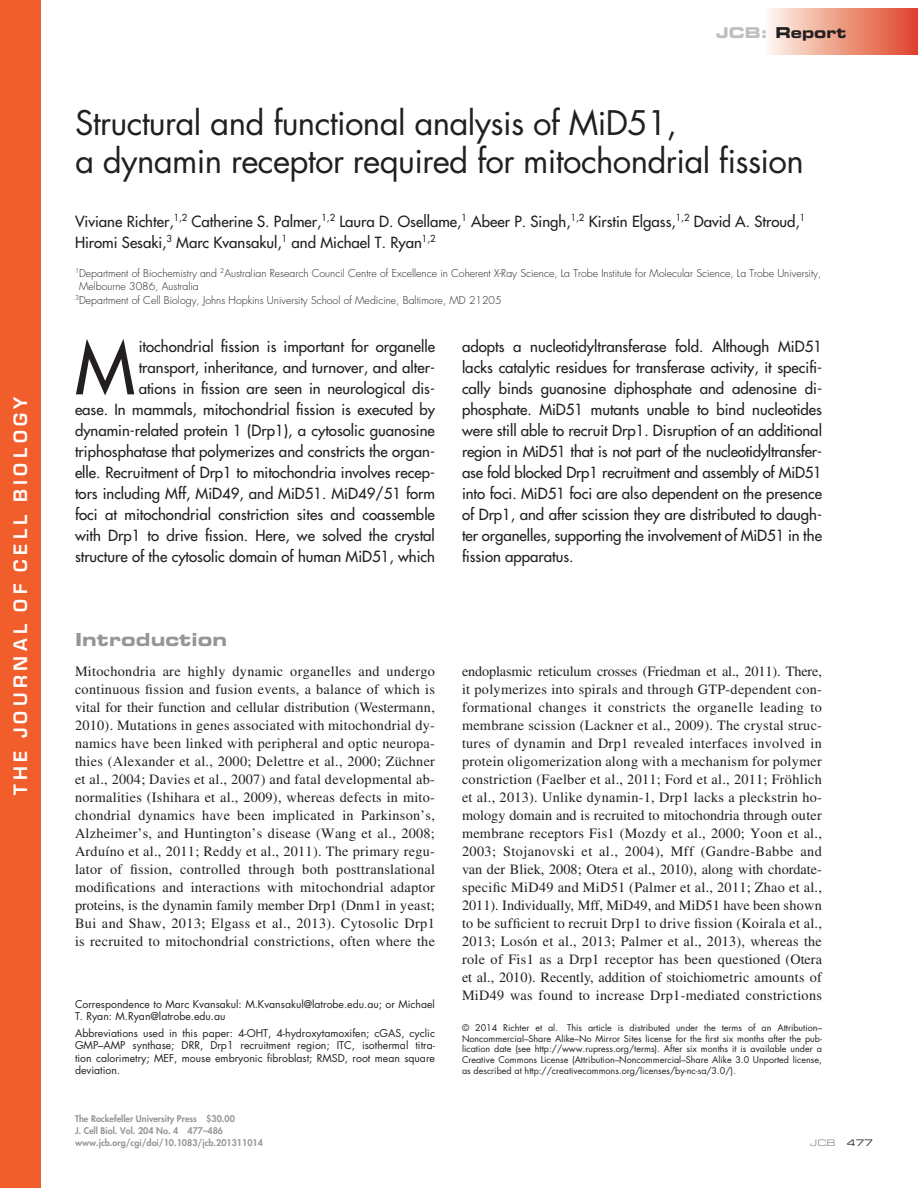
<style>
.page{position:relative;width:918px;height:1188px;background:#fff}
.page>*{position:absolute;margin:0;border:0;box-sizing:border-box;transform-origin:0 0}
.t1{font:500 70.65px "Futura Std";color:#231f20}
.t2{font:33px/38.2px "Futura Std";letter-spacing:-.02em;color:#231f20}
.t3{font:600 18px "Eurostile";letter-spacing:.25em;color:#fff}
.t4{font:18px "Eurostile LT Std Bold Ex 2";letter-spacing:.005em;color:#949698}
.t5{font:500 15px/21px "Futura Std";color:#231f20;text-align:right}
.t6{font:15px "Eurostile LT Std Bold Ex 2";color:#231f20}
.t7{font:14.25px/18px "Times LT Std";letter-spacing:.02em;color:#231f20;text-align:justify}
.t8{font:10.5px/12.3px "Futura Std";color:#231f20}
.t9{font:300 10.5px "Futura Std";color:#231f20}
.t10{font:9px/10.8px "Futura Std";color:#231f20;text-align:justify}
.t11{font:800 9px/12px "Futura Std";color:#949698}
.t12{font:9px "Eurostile LT Std Ex 2";color:#949698}
.t13{font:9px "Eurostile LT Std Ex 2";color:#231f20}
.s1{color:#bcbec0}
</style>
<div class="page">
<div style="left:763px;top:8px;width:155px;height:47px;background:linear-gradient(to right,#fefaef,#de4225)"></div>
<div style="left:0;top:0;width:40px;height:1188px;background:#f15d2b"></div>
<p class="t3" style="left:13px;top:795px;width:400px;rotate:-90deg">THE JOURNAL OF CELL BIOLOGY</p>
<p class="t6" style="left:716px;top:22px;width:132px"><span class="s1">JCB:</span> Report</p>
<h2 class="t2" style="left:75px;top:104px;width:730px">Structural and functional analysis of MiD51,<br>a dynamin receptor required for mitochondrial fission</h2>
<p class="t5" style="left:75px;top:212px;width:732px;text-align:left">Viviane Richter,<sup>1,2</sup> Catherine S. Palmer,<sup>1,2</sup> Laura D. Osellame,<sup>1</sup> Abeer P. Singh,<sup>1,2</sup> Kirstin Elgass,<sup>1,2</sup> David A. Stroud,<sup>1<br></sup>Hiromi Sesaki,<sup>3</sup> Marc Kvansakul,<sup>1</sup> and Michael T. Ryan<sup>1,2</sup></p>
<p class="t9" style="left:75px;top:267px;width:748px"><sup>1</sup>Department of Biochemistry and <sup>2</sup>Australian Research Council Centre of Excellence in Coherent X-Ray Science, La Trobe Institute for Molecular Science, La Trobe University,</p>
<p class="t9" style="left:79px;top:280px;width:121px">Melbourne 3086, Australia</p>
<p class="t9" style="left:75px;top:294px;width:428px"><sup>3</sup>Department of Cell Biology, Johns Hopkins University School of Medicine, Baltimore, MD 21205</p>
<h1 class="t1" style="left:75px;top:324px;width:62px">M</h1>
<p class="t5" style="left:75px;top:336px;width:362px">itochondrial fission is important for organelle transport, inheritance, and turnover, and alter-<br>ations in fission are seen in neurological dis-<br>ease. In mammals, mitochondrial fission is executed by dynamin-related protein 1 (Drp1), a cytosolic guanosine triphosphatase that polymerizes and constricts the organ&shy;elle. Recruitment of Drp1 to mitochondria involves recep&shy;tors including Mff, MiD49, and MiD51. MiD49/51 form foci at mitochondrial constriction sites and coassemble with Drp1 to drive fission. Here, we solved the crystal structure of the cytosolic domain of human MiD51, which</p>
<p class="t5" style="left:462px;top:336px;width:362px;text-align:justify">adopts a nucleotidyltransferase fold. Although MiD51 lacks catalytic residues for transferase activity, it specifi&shy;cally binds guanosine diphosphate and adenosine di&shy;phosphate. MiD51 mutants unable to bind nucleotides were still able to recruit Drp1. Disruption of an additional region in MiD51 that is not part of the nucleotidyltransfer&shy;ase fold blocked Drp1 recruitment and assembly of MiD51 into foci. MiD51 foci are also dependent on the presence of Drp1, and after scission they are distributed to daugh&shy;ter organelles, supporting the involvement of MiD51 in the fission apparatus.</p>
<p class="t4" style="left:75px;top:627px;width:154px">Introduction</p>
<p class="t7" style="left:75px;top:662px;width:362px">Mitochondria are highly dynamic organelles and undergo continuous fission and fusion events, a balance of which is vital for their function and cellular distribution (Westermann, 2010). Mutations in genes associated with mitochondrial dy&shy;namics have been linked with peripheral and optic neuropa&shy;thies (Alexander et al., 2000; Delettre et al., 2000; Züchner et al., 2004; Davies et al., 2007) and fatal developmental ab&shy;normalities (Ishihara et al., 2009), whereas defects in mito&shy;chondrial dynamics have been implicated in Parkinson’s, Alzheimer’s, and Huntington’s disease (Wang et al., 2008; Arduíno et al., 2011; Reddy et al., 2011). The primary regu&shy;lator of fission, controlled through both posttranslational modifications and interactions with mitochondrial adaptor proteins, is the dynamin family member Drp1 (Dnm1 in yeast; Bui and Shaw, 2013; Elgass et al., 2013). Cytosolic Drp1 is recruited to mitochondrial constrictions, often where the</p>
<p class="t7" style="left:462px;top:662px;width:362px">endoplasmic reticulum crosses (Friedman et al., 2011). There, it polymerizes into spirals and through GTP-dependent con&shy;formational changes it constricts the organelle leading to membrane scission (Lackner et al., 2009). The crystal struc&shy;tures of dynamin and Drp1 revealed interfaces involved in protein oligomerization along with a mechanism for polymer constriction (Faelber et al., 2011; Ford et al., 2011; Fröhlich et al., 2013). Unlike dynamin-1, Drp1 lacks a pleckstrin ho&shy;mology domain and is recruited to mitochondria through outer membrane receptors Fis1 (Mozdy et al., 2000; Yoon et al., 2003; Stojanovski et al., 2004), Mff (Gandre-Babbe and van der Bliek, 2008; Otera et al., 2010), along with chordate&shy;specific MiD49 and MiD51 (Palmer et al., 2011; Zhao et al., 2011). Individually, Mff, MiD49, and MiD51 have been shown to be sufficient to recruit Drp1 to drive fission (Koirala et al., 2013; Losón et al., 2013; Palmer et al., 2013), whereas the role of Fis1 as a Drp1 receptor has been questioned (Otera et al., 2010). Recently, addition of stoichiometric amounts of MiD49 was found to increase Drp1-mediated constrictions</p>
<p class="t8" style="left:75px;top:998px;width:362px">Correspondence to Marc Kvansakul: M.Kvansakul@latrobe.edu.au; or Michael<br>T. Ryan: M.Ryan@latrobe.edu.au</p>
<p class="t8" style="left:75px;top:1027px;width:362px;text-align:justify">Abbreviations used in this paper: 4-OHT, 4-hydroxytamoxifen; cGAS, cyclic GMP–AMP synthase; DRR, Drp1 recruitment region; ITC, isothermal titra&shy;tion calorimetry; MEF, mouse embryonic fibroblast; RMSD, root mean square deviation.</p>
<p class="t10" style="left:462px;top:1022px;width:362px">© 2014 Richter et al. This article is distributed under the terms of an Attribution– Noncommercial–Share Alike–No Mirror Sites license for the first six months after the pub&shy;lication date (see http://www.rupress.org/terms). After six months it is available under a Creative Commons License (Attribution–Noncommercial–Share Alike 3.0 Unported license, as described at http://creativecommons.org/licenses/by-nc-sa/3.0/).</p>
<p class="t11" style="left:75px;top:1112px;width:189px">The Rockefeller University Press $30.00<br>J. Cell Biol. Vol. 204 No. 4 477–486 www.jcb.org/cgi/doi/10.1083/jcb.201311014</p>
<p class="t12" style="left:810px;top:1136px;width:27px">JCB</p>
<p class="t13" style="left:847px;top:1136px;width:28px">477</p>
</div>
